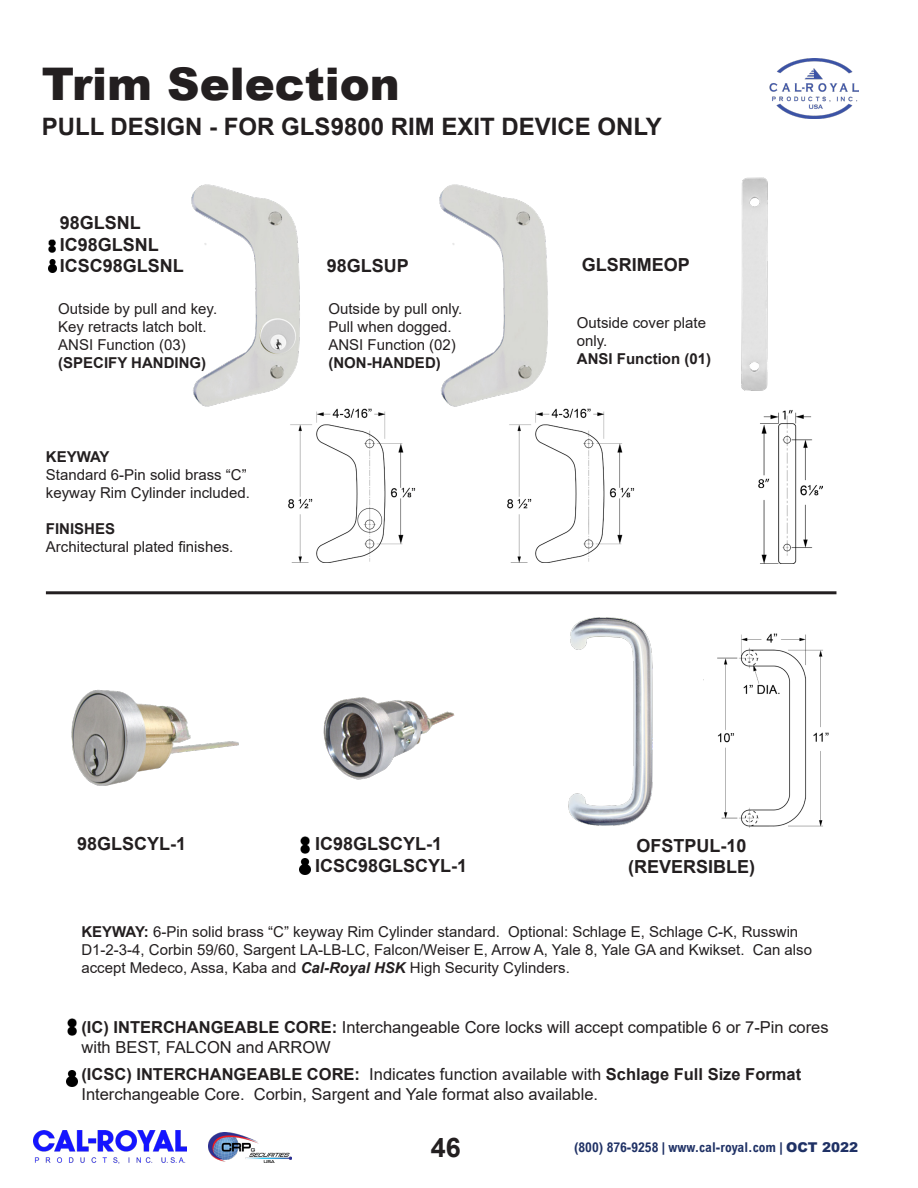
<style>
.page{position:relative;width:918px;height:1188px;background:#fff}
.page>*{position:absolute;margin:0;border:0;box-sizing:border-box;transform-origin:0 0}
.t1{font:900 45px "Arial";color:#231f20}
.t2{font:700 27px "Arial";color:#231f20}
.t3{font:700 24px "Arial";color:#231f20}
.t4{font:700 18px "Arial";color:#231f20}
.t5{font:16.5px/19.8px "Arial";color:#231f20}
.t6{font:15px/18px "Arial";color:#231f20}
.t7{font:700 15px "Arial";color:#231f20}
.t8{font:700 condensed 13.5px "Arial";color:#1f3165}
.s1{font-weight:700}
.s2{font-weight:700;font-style:italic}
.s3{font-weight:900;font-stretch:normal}
</style>
<div class="page">
<img style="left:770px;top:59px;width:88px;height:60px">
<img style="left:33px;top:1130px;width:153px;height:34px">
<img style="left:208px;top:1133px;width:84px;height:29px">
<hr style="left:46px;top:591px;width:790px;height:3px;background:#231f20">
<img style="left:741px;top:177px;width:27px;height:214px">
<img style="left:288px;top:408px;width:128px;height:154px">
<img style="left:507px;top:408px;width:128px;height:154px">
<img style="left:758px;top:410px;width:64px;height:154px">
<img style="left:439px;top:184px;width:122px;height:232px">
<img style="left:191px;top:184px;width:122px;height:232px">
<img style="left:71px;top:689px;width:168px;height:97px">
<img style="left:323px;top:697px;width:132px;height:83px">
<img style="left:568px;top:617px;width:85px;height:209px">
<img style="left:703px;top:633px;width:126px;height:195px">
<img style="left:68px;top:1018px;width:9px;height:17px">
<img style="left:301px;top:836px;width:8px;height:17px">
<img style="left:67px;top:1071px;width:10px;height:16px">
<img style="left:300px;top:858px;width:10px;height:16px">
<img style="left:49px;top:239px;width:7px;height:14px">
<svg style="left:48px;top:260px;width:8px;height:12px"></svg>
<p class="t1" style="left:42px;top:51px;width:360px">Trim Selection</p>
<p class="t3" style="left:42px;top:109px;width:622px">PULL DESIGN - FOR GLS9800 RIM EXIT DEVICE ONLY</p>
<p class="t4" style="left:60px;top:210px;width:83px">98GLSNL</p>
<p class="t4" style="left:60px;top:232px;width:101px">IC98GLSNL</p>
<p class="t4" style="left:60px;top:253px;width:126px">ICSC98GLSNL</p>
<p class="t6" style="left:58px;top:300px;width:160px">Outside by pull and key.<br>Key retracts latch bolt.</p>
<p class="t6" style="left:58px;top:336px;width:129px">ANSI Function (03)</p>
<p class="t7" style="left:58px;top:352px;width:150px">(SPECIFY HANDING)</p>
<p class="t7" style="left:46px;top:446px;width:65px">KEYWAY</p>
<p class="t6" style="left:46px;top:466px;width:206px">Standard 6-Pin solid brass “C” keyway Rim Cylinder included.</p>
<p class="t7" style="left:46px;top:518px;width:71px">FINISHES</p>
<p class="t6" style="left:46px;top:538px;width:189px">Architectural plated finishes.</p>
<p class="t4" style="left:327px;top:253px;width:84px">98GLSUP</p>
<p class="t6" style="left:328px;top:299px;width:135px">Outside by pull only.</p>
<p class="t6" style="left:328px;top:317px;width:125px">Pull when dogged.</p>
<p class="t6" style="left:328px;top:335px;width:129px">ANSI Function (02)</p>
<p class="t7" style="left:328px;top:352px;width:114px">(NON-HANDED)</p>
<p class="t4" style="left:582px;top:252px;width:110px">GLSRIMEOP</p>
<p class="t6" style="left:577px;top:313px;width:131px">Outside cover plate only.</p>
<p class="t7" style="left:577px;top:348px;width:136px">ANSI Function (01)</p>
<p class="t4" style="left:77px;top:831px;width:111px">98GLSCYL-1</p>
<p class="t4" style="left:315px;top:831px;width:129px">IC98GLSCYL-1</p>
<p class="t4" style="left:315px;top:853px;width:154px">ICSC98GLSCYL-1</p>
<p class="t4" style="left:637px;top:833px;width:112px">OFSTPUL-10</p>
<p class="t4" style="left:628px;top:854px;width:129px">(REVERSIBLE)</p>
<p class="t6" style="left:81px;top:922px;width:732px"><span class="s1">KEYWAY:</span> 6-Pin solid brass “C” keyway Rim Cylinder standard. Optional: Schlage E, Schlage C-K, Russwin<br>D1-2-3-4, Corbin 59/60, Sargent LA-LB-LC, Falcon/Weiser E, Arrow A, Yale 8, Yale GA and Kwikset. Can also accept Medeco, Assa, Kaba and <span class="s2">Cal-Royal HSK</span> High Security Cylinders.</p>
<p class="t5" style="left:81px;top:1018px;width:749px"><span class="s1">(IC) INTERCHANGEABLE CORE:</span> Interchangeable Core locks will accept compatible 6 or 7-Pin cores with BEST, FALCON and ARROW</p>
<p class="t5" style="left:81px;top:1065px;width:721px"><span class="s1">(ICSC) INTERCHANGEABLE CORE:</span> Indicates function available with <span class="s1">Schlage Full Size Format<br></span>Interchangeable Core. Corbin, Sargent and Yale format also available.</p>
<h2 class="t2" style="left:431px;top:1129px;width:32px">46</h2>
<p class="t8" style="left:574px;top:1140px;width:286px">(800) 876-9258 | www.cal-royal.com | <span class="s3">OCT 2022</span></p>
</div>
